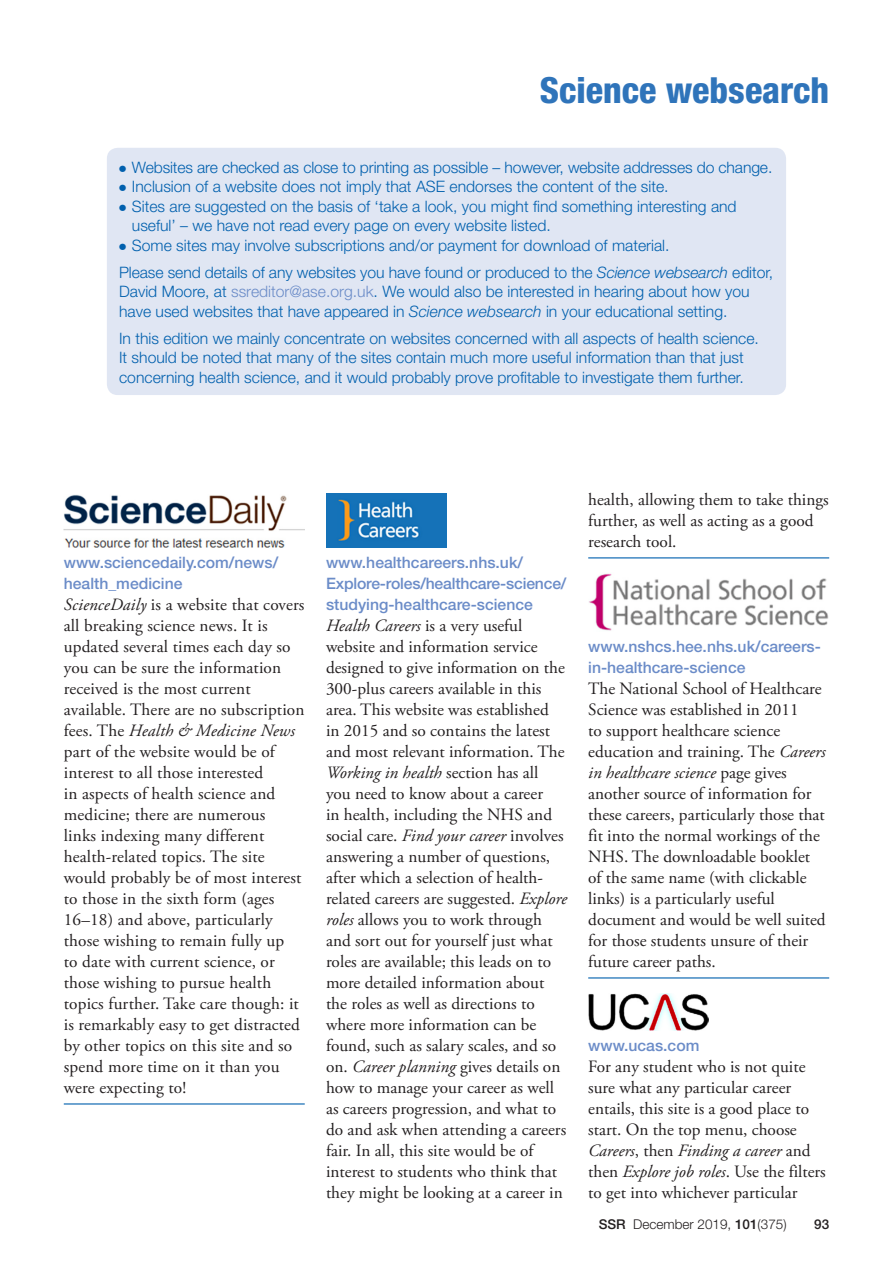
<style>
.page{position:relative;width:893px;height:1263px;background:#fff}
.page>*{position:absolute;margin:0;border:0;box-sizing:border-box;transform-origin:0 0}
.CH_head{font:800 condensed 36px "Helvetica Neue LT Std";color:#2f74ba}
.CH_Websearch_text{font:17.25px/21px "Adobe Garamond Pro";color:#231f20}
.CH_table_contents{font:300 15.75px/19.5px "Helvetica Neue LT Std";color:#0160ae}
.CH_table_bulleted_li{font:300 15.75px/19.5px "Helvetica Neue LT Std";color:#0160ae}
.CH_review_title{font:500 15.75px/21px "Helvetica Neue LT Std";color:#6b8cc8}
.t1{font:300 13.5px "Helvetica Neue LT Std";color:#231f20}
.t2{font:500 13.5px "Helvetica Neue LT Std";color:#231f20}
.s1{font-style:italic}
.s2{color:#6b8cc8}
.s3{font-weight:500}
</style>
<div class="page">
<hr style="left:64px;top:1103px;width:241px;height:1px;background:#0160ae">
<img style="left:64px;top:495px;width:241px;height:52px">
<img style="left:326px;top:494px;width:120px;height:53px">
<hr style="left:588px;top:557px;width:241px;height:1px;background:#0160ae">
<hr style="left:588px;top:977px;width:241px;height:1px;background:#0160ae">
<img style="left:589px;top:573px;width:240px;height:58px">
<img style="left:588px;top:993px;width:121px;height:37px">
<div style="left:107px;top:148px;width:679px;height:247px;background:#e0e6f3;border-radius:11px"></div>
<p class="CH_head" style="left:540px;top:68px;width:291px">Science websearch</p>
<p class="CH_table_bulleted_li" style="left:119px;top:157px;width:655px">● Websites are checked as close to printing as possible – however, website addresses do change.</p>
<p class="CH_table_bulleted_li" style="left:119px;top:177px;width:551px">● Inclusion of a website does not imply that ASE endorses the content of the site.</p>
<p class="CH_table_bulleted_li" style="left:132px;top:196px;width:606px;text-indent:-13px">● Sites are suggested on the basis of ‘take a look, you might find something interesting and useful’ – we have not read every page on every website listed.</p>
<p class="CH_table_bulleted_li" style="left:119px;top:235px;width:552px">● Some sites may involve subscriptions and/or payment for download of material.</p>
<p class="CH_table_contents" style="left:119px;top:262px;width:655px">Please send details of any websites you have found or produced to the <span class="s1">Science websearch</span> editor,<br>David Moore, at <span class="s2">ssreditor@ase.org.uk</span>. We would also be interested in hearing about how you have used websites that have appeared in <span class="s1">Science websearch</span> in your educational setting.</p>
<p class="CH_table_contents" style="left:119px;top:328px;width:641px">In this edition we mainly concentrate on websites concerned with all aspects of health science.<br>It should be noted that many of the sites contain much more useful information than that just concerning health science, and it would probably prove profitable to investigate them further.</p>
<p class="CH_review_title" style="left:64px;top:552px;width:216px">www.sciencedaily.com/news/ health_medicine</p>
<p class="CH_Websearch_text" style="left:64px;top:594px;width:242px"><span class="s1">ScienceDaily</span> is a website that covers all breaking science news. It is updated several times each day so you can be sure the information received is the most current available. There are no subscription fees. The <span class="s1">Health &amp; Medicine News </span>part of the website would be of interest to all those interested<br>in aspects of health science and medicine; there are numerous<br>links indexing many different health-related topics. The site would probably be of most interest to those in the sixth form (ages<br>16–18) and above, particularly those wishing to remain fully up<br>to date with current science, or those wishing to pursue health topics further. Take care though: it is remarkably easy to get distracted by other topics on this site and so spend more time on it than you were expecting to!</p>
<p class="CH_review_title" style="left:326px;top:552px;width:242px">www.healthcareers.nhs.uk/<br>Explore-roles/healthcare-science/ studying-healthcare-science</p>
<p class="CH_Websearch_text" style="left:326px;top:615px;width:242px"><span class="s1">Health Careers</span> is a very useful website and information service designed to give information on the 300-plus careers available in this area. This website was established<br>in 2015 and so contains the latest and most relevant information. The <span class="s1">Working in health</span> section has all you need to know about a career<br>in health, including the NHS and social care. <span class="s1">Find your career</span> involves answering a number of questions, after which a selection of health&shy;related careers are suggested. <span class="s1">Explore roles</span> allows you to work through and sort out for yourself just what roles are available; this leads on to more detailed information about the roles as well as directions to where more information can be found, such as salary scales, and so on. <span class="s1">Career planning</span> gives details on how to manage your career as well as careers progression, and what to do and ask when attending a careers fair. In all, this site would be of interest to students who think that they might be looking at a career in</p>
<p class="CH_Websearch_text" style="left:588px;top:489px;width:242px">health, allowing them to take things further, as well as acting as a good research tool.</p>
<p class="CH_review_title" style="left:588px;top:636px;width:234px">www.nshcs.hee.nhs.uk/careers&shy;in-healthcare-science</p>
<p class="CH_Websearch_text" style="left:588px;top:678px;width:239px">The National School of Healthcare<br>Science was established in 2011<br>to support healthcare science education and training. The <span class="s1">Careers in healthcare science</span> page gives another source of information for these careers, particularly those that fit into the normal workings of the<br>NHS. The downloadable booklet of the same name (with clickable links) is a particularly useful document and would be well suited for those students unsure of their future career paths.</p>
<p class="CH_review_title" style="left:588px;top:1035px;width:113px">www.ucas.com</p>
<p class="CH_Websearch_text" style="left:588px;top:1056px;width:239px">For any student who is not quite sure what any particular career entails, this site is a good place to start. On the top menu, choose <span class="s1">Careers</span>, then <span class="s1">Finding a career</span> and then <span class="s1">Explore job roles</span>. Use the filters to get into whichever particular</p>
<p class="t1" style="left:599px;top:1216px;width:189px"><span class="s3">SSR</span> December 2019, <span class="s3">101</span>(375)</p>
<p class="t2" style="left:814px;top:1216px;width:17px">93</p>
</div>
